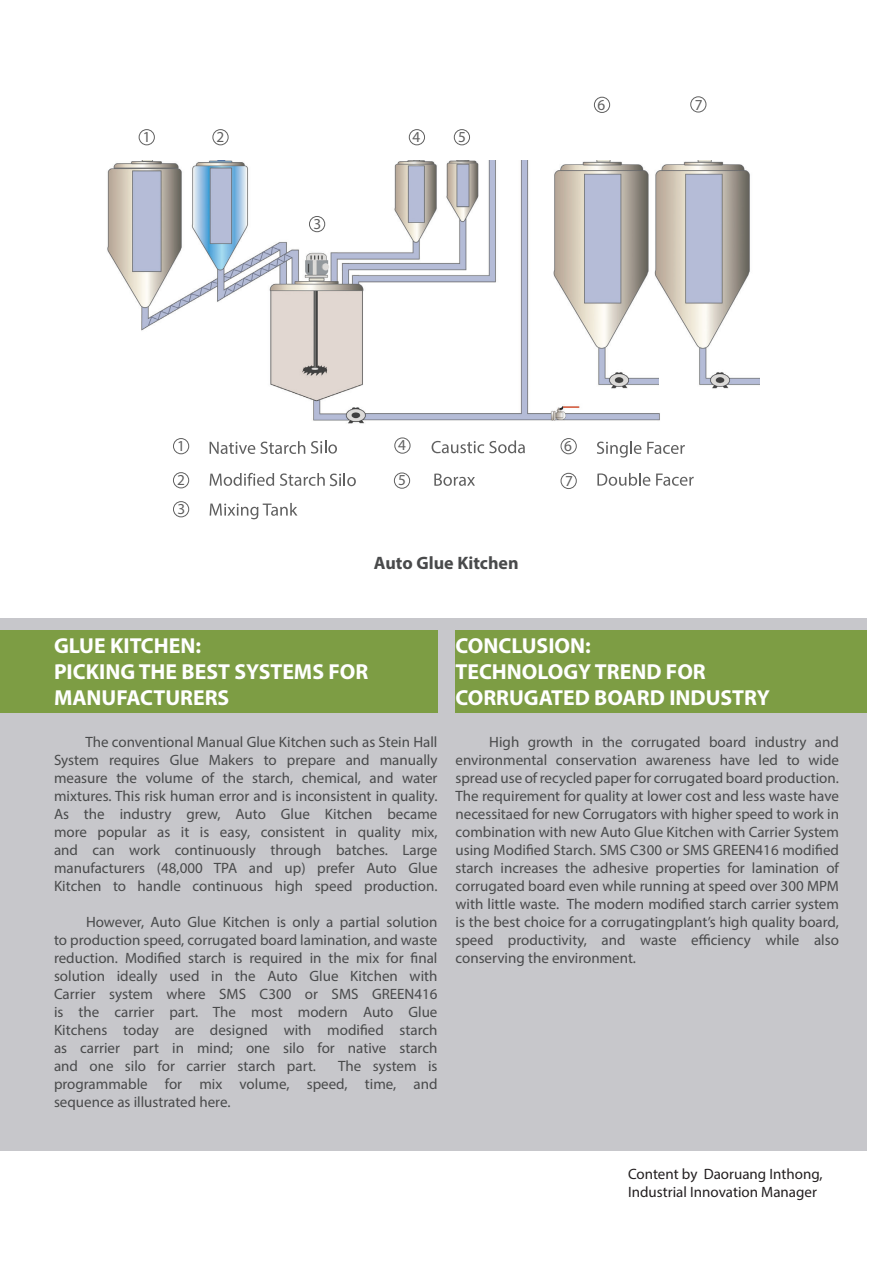
<style>
.page{position:relative;width:893px;height:1263px;background:#fff}
.page>*{position:absolute;margin:0;border:0;box-sizing:border-box;transform-origin:0 0}
.t1{font:700 21.75px/26.1px "Myriad Pro";color:#fff}
.t2{font:700 18px "Myriad Pro";color:#494a4b}
.t3{font:15.3px/29px "Myriad Pro";color:#606060}
.t4{font:15px/18px "Myriad Pro";color:#494a4b;text-align:justify}
.t5{font:15px "Myriad Pro";color:#231f20}
</style>
<div class="page">
<div style="left:0;top:619px;width:867px;height:532px;background:#c7c7cb"></div>
<div style="left:0;top:630px;width:437px;height:83px;background:#7d9d44"></div>
<div style="left:455px;top:630px;width:412px;height:83px;background:#7d9d44"></div>
<img style="left:107px;top:160px;width:653px;height:278px">
<div style="left:289px;top:433px;width:55px;height:21px;background:#fff"></div>
<div style="left:660px;top:369px;width:35px;height:23px;background:#fff"></div>
<div style="left:139px;top:129px;width:16px;height:16px;border:1px solid #606060;border-radius:50%"></div>
<div style="left:212px;top:129px;width:17px;height:16px;border:1px solid #606060;border-radius:50%"></div>
<div style="left:309px;top:216px;width:16px;height:16px;border:1px solid #606060;border-radius:50%"></div>
<div style="left:409px;top:129px;width:16px;height:16px;border:1px solid #606060;border-radius:50%"></div>
<div style="left:454px;top:129px;width:16px;height:16px;border:1px solid #606060;border-radius:50%"></div>
<div style="left:594px;top:97px;width:16px;height:16px;border:1px solid #606060;border-radius:50%"></div>
<div style="left:690px;top:96px;width:16px;height:16px;border:1px solid #606060;border-radius:50%"></div>
<div style="left:394px;top:438px;width:16px;height:16px;border:1px solid #606060;border-radius:50%"></div>
<div style="left:394px;top:473px;width:16px;height:16px;border:1px solid #606060;border-radius:50%"></div>
<svg style="left:432px;top:440px;width:93px;height:13px"></svg>
<svg style="left:434px;top:473px;width:41px;height:13px"></svg>
<div style="left:561px;top:438px;width:16px;height:16px;border:1px solid #606060;border-radius:50%"></div>
<div style="left:561px;top:473px;width:16px;height:16px;border:1px solid #606060;border-radius:50%"></div>
<svg style="left:597px;top:441px;width:44px;height:16px"></svg>
<svg style="left:647px;top:442px;width:38px;height:12px"></svg>
<svg style="left:597px;top:473px;width:53px;height:13px"></svg>
<svg style="left:656px;top:473px;width:38px;height:13px"></svg>
<div style="left:173px;top:438px;width:16px;height:16px;border:1px solid #606060;border-radius:50%"></div>
<div style="left:173px;top:472px;width:16px;height:16px;border:1px solid #606060;border-radius:50%"></div>
<div style="left:173px;top:501px;width:16px;height:16px;border:1px solid #606060;border-radius:50%"></div>
<svg style="left:210px;top:441px;width:95px;height:13px"></svg>
<svg style="left:210px;top:473px;width:64px;height:13px"></svg>
<svg style="left:210px;top:503px;width:87px;height:16px"></svg>
<svg style="left:311px;top:440px;width:26px;height:14px"></svg>
<svg style="left:280px;top:473px;width:76px;height:13px"></svg>
<p class="t3" style="left:143px;top:122px;width:9px">1</p>
<p class="t3" style="left:217px;top:122px;width:9px">2</p>
<p class="t3" style="left:177px;top:431px;width:9px">1</p>
<p class="t3" style="left:177px;top:465px;width:10px">2<br>3</p>
<p class="t3" style="left:314px;top:209px;width:9px">3</p>
<p class="t3" style="left:413px;top:122px;width:9px">4</p>
<p class="t3" style="left:458px;top:122px;width:9px">5</p>
<p class="t3" style="left:598px;top:90px;width:9px">6</p>
<p class="t3" style="left:695px;top:90px;width:9px">7</p>
<p class="t3" style="left:398px;top:431px;width:9px">4</p>
<p class="t3" style="left:398px;top:466px;width:9px">5</p>
<p class="t2" style="left:374px;top:551px;width:146px">Auto Glue Kitchen</p>
<p class="t3" style="left:564px;top:431px;width:9px">6</p>
<p class="t3" style="left:565px;top:466px;width:9px">7</p>
<p class="t1" style="left:54px;top:632px;width:149px">GLUE KITCHEN:</p>
<p class="t1" style="left:54px;top:658px;width:316px">PICKING THE BEST SYSTEMS FOR<br>MANUFACTURERS</p>
<p class="t4" style="left:54px;top:733px;width:385px;text-indent:31px">The conventional Manual Glue Kitchen such as Stein Hall System requires Glue Makers to prepare and manually measure the volume of the starch, chemical, and water mixtures. This risk human error and is inconsistent in quality.<br>As the industry grew, Auto Glue Kitchen became more popular as it is easy, consistent in quality mix, and can work continuously through batches. Large manufacturers (48,000 TPA and up) prefer Auto Glue Kitchen to handle continuous high speed production.</p>
<p class="t4" style="left:54px;top:913px;width:385px;text-indent:32px">However, Auto Glue Kitchen is only a partial solution to production speed, corrugated board lamination, and waste reduction. Modified starch is required in the mix for final solution ideally used in the Auto Glue Kitchen with Carrier system where SMS C300 or SMS GREEN416 is the carrier part. The most modern Auto Glue Kitchens today are designed with modified starch as carrier part in mind; one silo for native starch and one silo for carrier starch part.</p>
<p class="t4" style="left:54px;top:1057px;width:385px;text-indent:284px">The system is programmable for mix volume, speed, time, and sequence as illustrated here.</p>
<p class="t1" style="left:455px;top:631px;width:316px">CONCLUSION:<br>TECHNOLOGY TREND FOR<br>CORRUGATED BOARD INDUSTRY</p>
<p class="t4" style="left:455px;top:732px;width:385px;text-indent:34px">High growth in the corrugated board industry and environmental conservation awareness have led to wide spread use of recycled paper for corrugated board production.<br>The requirement for quality at lower cost and less waste have necessitaed for new Corrugators with higher speed to work in combination with new Auto Glue Kitchen with Carrier System using Modified Starch. SMS C300 or SMS GREEN416 modified starch increases the adhesive properties for lamination of corrugated board even while running at speed over 300 MPM with little waste. The modern modified starch carrier system is the best choice for a corrugatingplant’s high quality board, speed productivity, and waste efficiency while also conserving the environment.</p>
<p class="t5" style="left:628px;top:1165px;width:196px">Content by Daoruang Inthong,</p>
<p class="t5" style="left:628px;top:1183px;width:190px">Industrial Innovation Manager</p>
</div>
